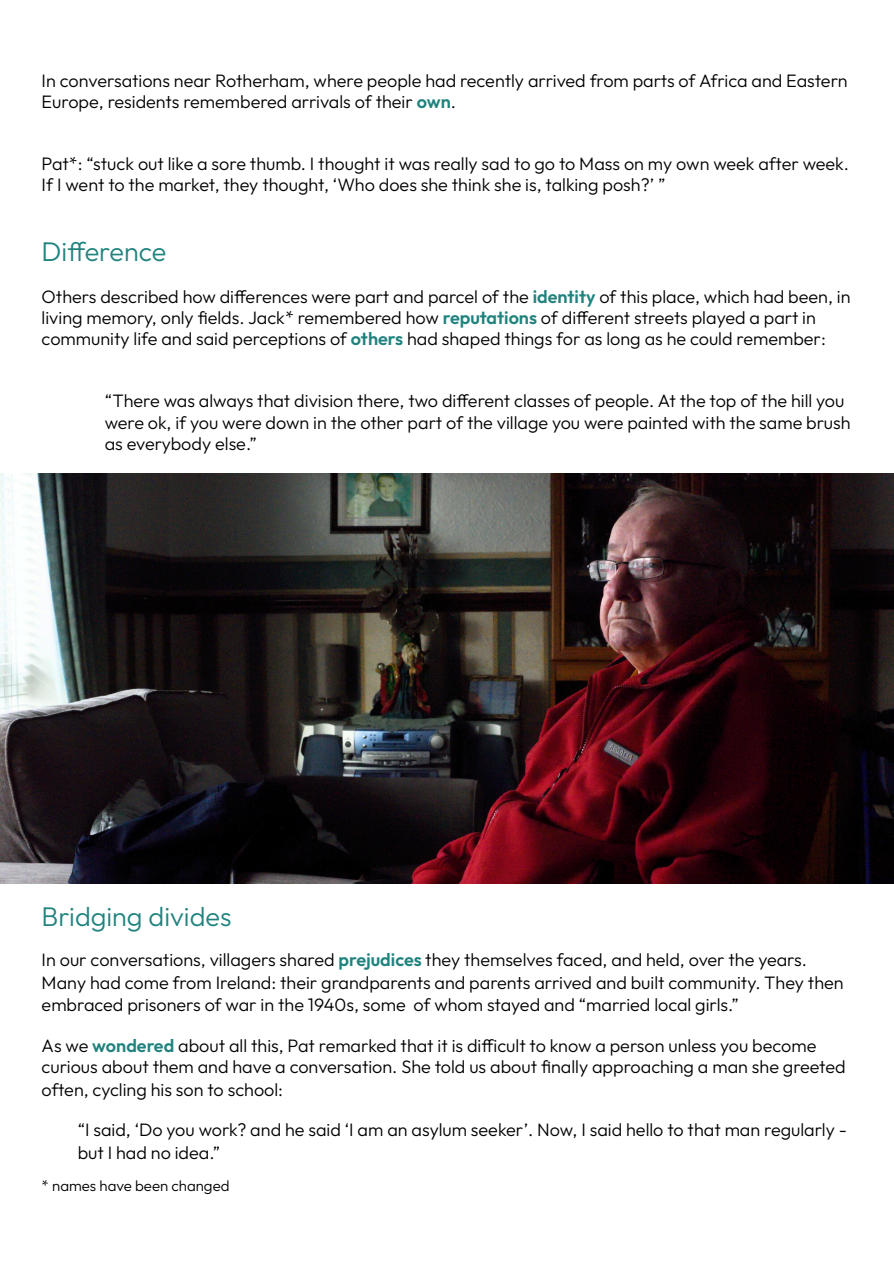
<style>
.page{position:relative;width:894px;height:1263px;background:#fff}
.page>*{position:absolute;margin:0;border:0;box-sizing:border-box;transform-origin:0 0}
.t1{font:300 27px "Outfit";color:#20837e}
.t2{font:300 18px/21.3px "Outfit";color:#000}
.t3{font:300 15px "Outfit";color:#000}
.s1{font-weight:600;color:#20837e}
</style>
<div class="page">
<img style="left:0;top:474px;width:893px;height:409px">
<p class="t2" style="left:42px;top:69px;width:807px">In conversations near Rotherham, where people had recently arrived from parts of Africa and Eastern<br>Europe, residents remembered arrivals of their <span class="s1">own</span>.</p>
<p class="t2" style="left:42px;top:153px;width:808px">Pat*: “stuck out like a sore thumb. I thought it was really sad to go to Mass on my own week after week.<br>If I went to the market, they thought, ‘Who does she think she is, talking posh?’ ”</p>
<p class="t1" style="left:42px;top:234px;width:126px">Difference</p>
<p class="t2" style="left:42px;top:285px;width:810px">Others described how differences were part and parcel of the <span class="s1">identity</span> of this place, which had been, in living memory, only fields. Jack* remembered how <span class="s1">reputations</span> of different streets played a part in community life and said perceptions of <span class="s1">others</span> had shaped things for as long as he could remember:</p>
<p class="t2" style="left:105px;top:390px;width:747px">“There was always that division there, two different classes of people. At the top of the hill you were ok, if you were down in the other part of the village you were painted with the same brush as everybody else.”</p>
<h3 class="t1" style="left:42px;top:899px;width:191px">Bridging divides</h3>
<p class="t2" style="left:42px;top:948px;width:803px;line-height:22.5px">In our conversations, villagers shared <span class="s1">prejudices</span> they themselves faced, and held, over the years.<br>Many had come from Ireland: their grandparents and parents arrived and built community. They then embraced prisoners of war in the 1940s, some of whom stayed and “married local girls.”</p>
<p class="t2" style="left:42px;top:1034px;width:805px;line-height:21.9px">As we <span class="s1">wondered</span> about all this, Pat remarked that it is difficult to know a person unless you become curious about them and have a conversation. She told us about finally approaching a man she greeted often, cycling his son to school:</p>
<p class="t2" style="left:78px;top:1118px;width:770px;line-height:22.5px">“I said, ‘Do you work? and he said ‘I am an asylum seeker’. Now, I said hello to that man regularly - but I had no idea.”</p>
<p class="t3" style="left:42px;top:1176px;width:189px">* names have been changed</p>
</div>
